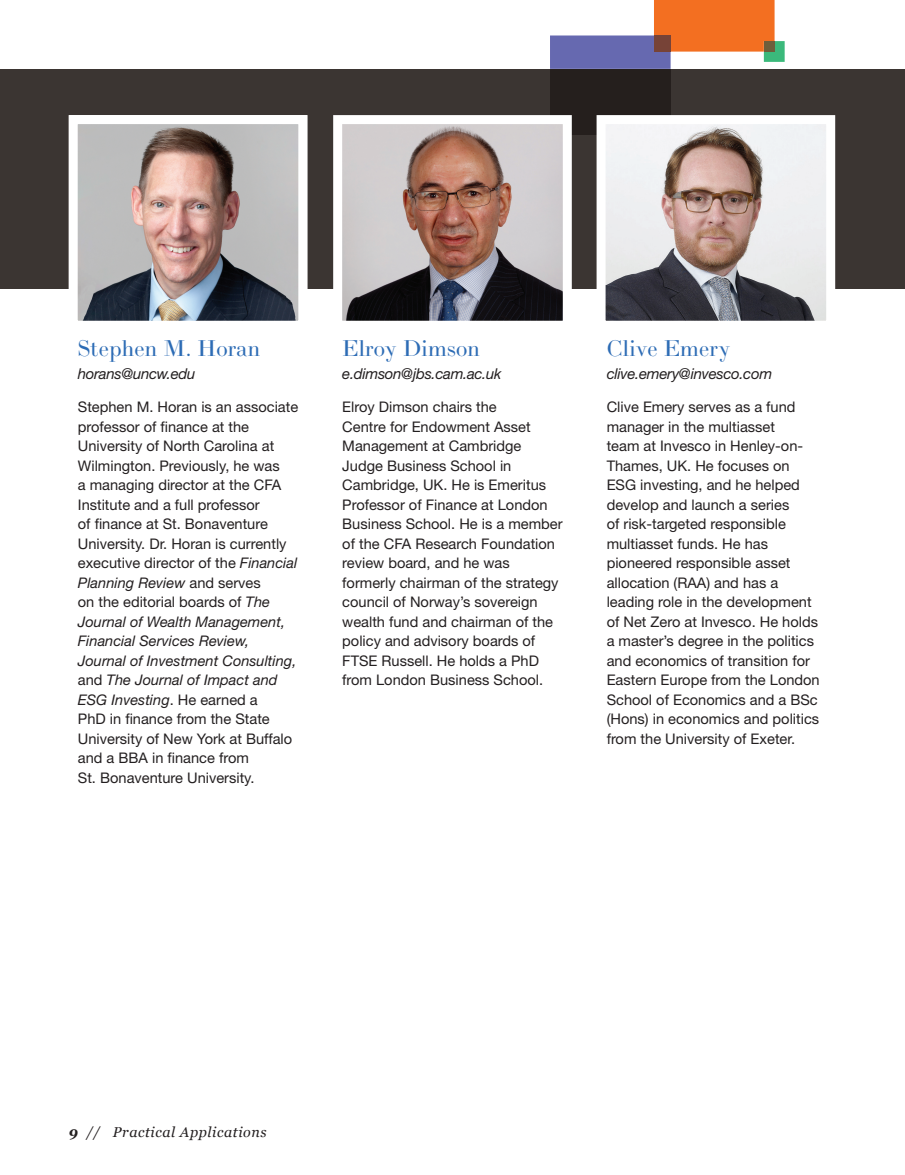
<style>
.page{position:relative;width:905px;height:1175px;background:#fff}
.page>*{position:absolute;margin:0;border:0;box-sizing:border-box;transform-origin:0 0}
.t1{font:22.5px "LTC Bodoni 175 Pro";letter-spacing:.01em;color:#2d6cb5}
.t2{font:italic 15px "Helvetica Neue LT Std";letter-spacing:-.02em;color:#231f20}
.t3{font:14.7px/19.5px "Helvetica Neue LT Std";color:#231f20}
.t4{font:italic 14.25px "Georgia";letter-spacing:.04em;color:#231f20}
.s1{font-style:italic}
.s2{font-weight:700}
</style>
<div class="page">
<div style="left:0;top:69px;width:904px;height:220px;background:#3b3532"></div>
<div style="left:550px;top:69px;width:120px;height:66px;background:#251f1d"></div>
<svg style="left:550px;top:0;width:234px;height:69px"></svg>
<div style="left:763px;top:41px;width:11px;height:11px;background:#6e5e3b"></div>
<div style="left:654px;top:35px;width:16px;height:17px;background:#774337"></div>
<svg style="left:68px;top:115px;width:240px;height:206px;background:#a69d9d"></svg>
<svg style="left:333px;top:115px;width:239px;height:206px;background:#a99b99"></svg>
<svg style="left:596px;top:111px;width:240px;height:210px;background:#b7b0b0"></svg>
<h1 class="t1" style="left:78px;top:334px;width:184px">Stephen M. Horan</h1>
<p class="t2" style="left:78px;top:365px;width:119px">horans@uncw.edu</p>
<p class="t3" style="left:78px;top:397px;width:222px">Stephen M. Horan is an associate professor of nance at the<br>University of North Carolina at<br>Wilmington. Previously, he was<br>a managing director at the CFA<br>Institute and a full professor<br>of nance at St. Bonaventure<br>University. Dr. Horan is currently executive director of the <span class="s1">Financial<br>Planning Review</span> and serves<br>on the editorial boards of <span class="s1">The<br>Journal of Wealth Management,<br>Financial Services Review,<br>Journal of Investment Consulting, </span>and <span class="s1">The Journal of Impact and<br>ESG Investing</span>. He earned a<br>PhD in nance from the State<br>University of New York at Buffalo and a BBA in nance from<br>St. Bonaventure University.</p>
<h1 class="t1" style="left:342px;top:334px;width:139px">Elroy Dimson</h1>
<p class="t2" style="left:342px;top:365px;width:161px">e.dimson@jbs.cam.ac.uk</p>
<p class="t3" style="left:342px;top:397px;width:222px">Elroy Dimson chairs the<br>Centre for Endowment Asset<br>Management at Cambridge<br>Judge Business School in<br>Cambridge, UK. He is Emeritus<br>Professor of Finance at London<br>Business School. He is a member of the CFA Research Foundation review board, and he was formerly chairman of the strategy council of Norway’s sovereign wealth fund and chairman of the policy and advisory boards of<br>FTSE Russell. He holds a PhD from London Business School.</p>
<h1 class="t1" style="left:606px;top:334px;width:125px">Clive Emery</h1>
<p class="t2" style="left:606px;top:365px;width:167px">clive.emery@invesco.com</p>
<p class="t3" style="left:606px;top:397px;width:214px">Clive Emery serves as a fund manager in the multiasset<br>team at Invesco in Henley-on-<br>Thames, UK. He focuses on<br>ESG investing, and he helped develop and launch a series<br>of risk-targeted responsible multiasset funds. He has pioneered responsible asset allocation (RAA) and has a leading role in the development of Net Zero at Invesco. He holds a master’s degree in the politics and economics of transition for<br>Eastern Europe from the London<br>School of Economics and a BSc (Hons) in economics and politics from the University of Exeter.</p>
<p class="t4" style="left:69px;top:1121px;width:199px"><span class="s2">9</span> // Practical Applications</p>
</div>
